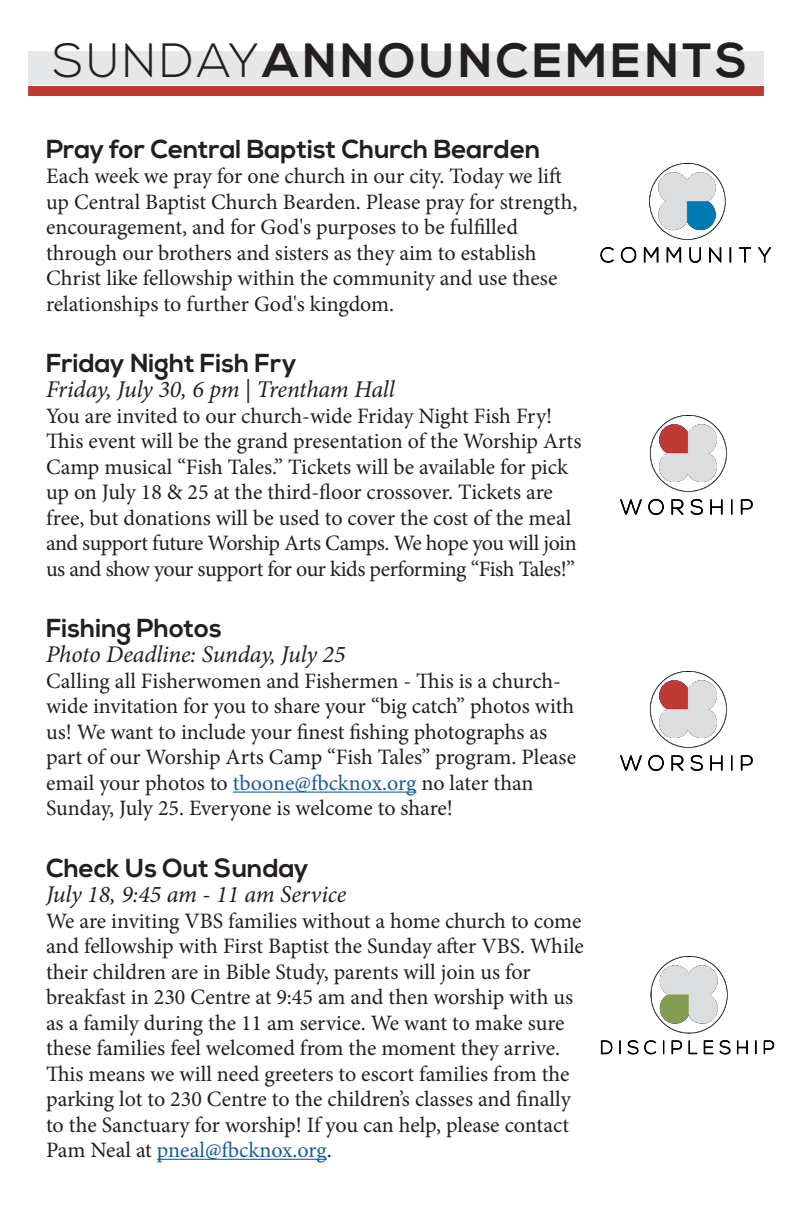
<style>
.page{position:relative;width:792px;height:1224px;background:#fff}
.page>*{position:absolute;margin:0;border:0;box-sizing:border-box;transform-origin:0 0}
.bigger_titles{font:700 48px "Nexa";letter-spacing:.07em;color:#231f20}
.announcement_title{font:700 26px "Nexa";color:#231f20}
.announcement_subtile{font:italic 24px "Minion Pro";letter-spacing:-.005em;color:#231f20}
.announcement_copy{font:22px/25.4px "Minion Pro";letter-spacing:-.005em;color:#231f20}
.s1{font-weight:300}
.s2{color:#175d9e}
</style>
<div class="page">
<div style="left:28px;top:51px;width:736px;height:34px;background:#e6e7e9"></div>
<div style="left:28px;top:86px;width:736px;height:10px;background:#be3934"></div>
<hr style="left:233px;top:792px;width:183px;height:1px;background:#175d9e">
<hr style="left:157px;top:1159px;width:170px;height:1px;background:#175d9e">
<img style="left:600px;top:163px;width:172px;height:100px">
<img style="left:621px;top:415px;width:132px;height:100px">
<img style="left:600px;top:957px;width:174px;height:98px">
<img style="left:621px;top:671px;width:132px;height:100px">
<p class="bigger_titles" style="left:53px;top:33px;width:696px"><span class="s1">SUNDAY</span>ANNOUNCEMENTS</p>
<p class="announcement_title" style="left:46px;top:134px;width:496px">Pray for Central Baptist Church Bearden</p>
<p class="announcement_copy" style="left:46px;top:163px;width:533px">Each week we pray for one church in our city. Today we lift up Central Baptist Church Bearden. Please pray for strength, encouragement, and for God's purposes to be fulfilled through our brothers and sisters as they aim to establish Christ like fellowship within the community and use these relationships to further God's kingdom.</p>
<p class="announcement_title" style="left:46px;top:348px;width:252px">Friday Night Fish Fry</p>
<p class="announcement_subtile" style="left:46px;top:373px;width:350px">Friday, July 30, 6 pm | Trentham Hall</p>
<p class="announcement_copy" style="left:46px;top:403px;width:537px">You are invited to our church-wide Friday Night Fish Fry!<br>This event will be the grand presentation of the Worship Arts Camp musical “Fish Tales.” Tickets will be available for pick up on July 18 &amp; 25 at the third-floor crossover. Tickets are free, but donations will be used to cover the cost of the meal and support future Worship Arts Camps. We hope you will join us and show your support for our kids performing “Fish Tales!”</p>
<p class="announcement_title" style="left:46px;top:613px;width:177px">Fishing Photos</p>
<p class="announcement_subtile" style="left:46px;top:638px;width:301px">Photo Deadline: Sunday, July 25</p>
<p class="announcement_copy" style="left:46px;top:668px;width:532px">Calling all Fisherwomen and Fishermen - This is a church&shy;wide invitation for you to share your “big catch” photos with us! We want to include your finest fishing photographs as part of our Worship Arts Camp “Fish Tales” program. Please email your photos to <span class="s2">tboone@fbcknox.org</span> no later than Sunday, July 25. Everyone is welcome to share!</p>
<p class="announcement_title" style="left:46px;top:853px;width:264px">Check Us Out Sunday</p>
<p class="announcement_subtile" style="left:46px;top:878px;width:302px">July 18, 9:45 am - 11 am Service</p>
<p class="announcement_copy" style="left:46px;top:908px;width:539px">We are inviting VBS families without a home church to come and fellowship with First Baptist the Sunday after VBS. While their children are in Bible Study, parents will join us for breakfast in 230 Centre at 9:45 am and then worship with us as a family during the 11 am service. We want to make sure these families feel welcomed from the moment they arrive.<br>This means we will need greeters to escort families from the parking lot to 230 Centre to the children’s classes and finally to the Sanctuary for worship! If you can help, please contact Pam Neal at <span class="s2">pneal@fbcknox.org</span>.</p>
</div>
